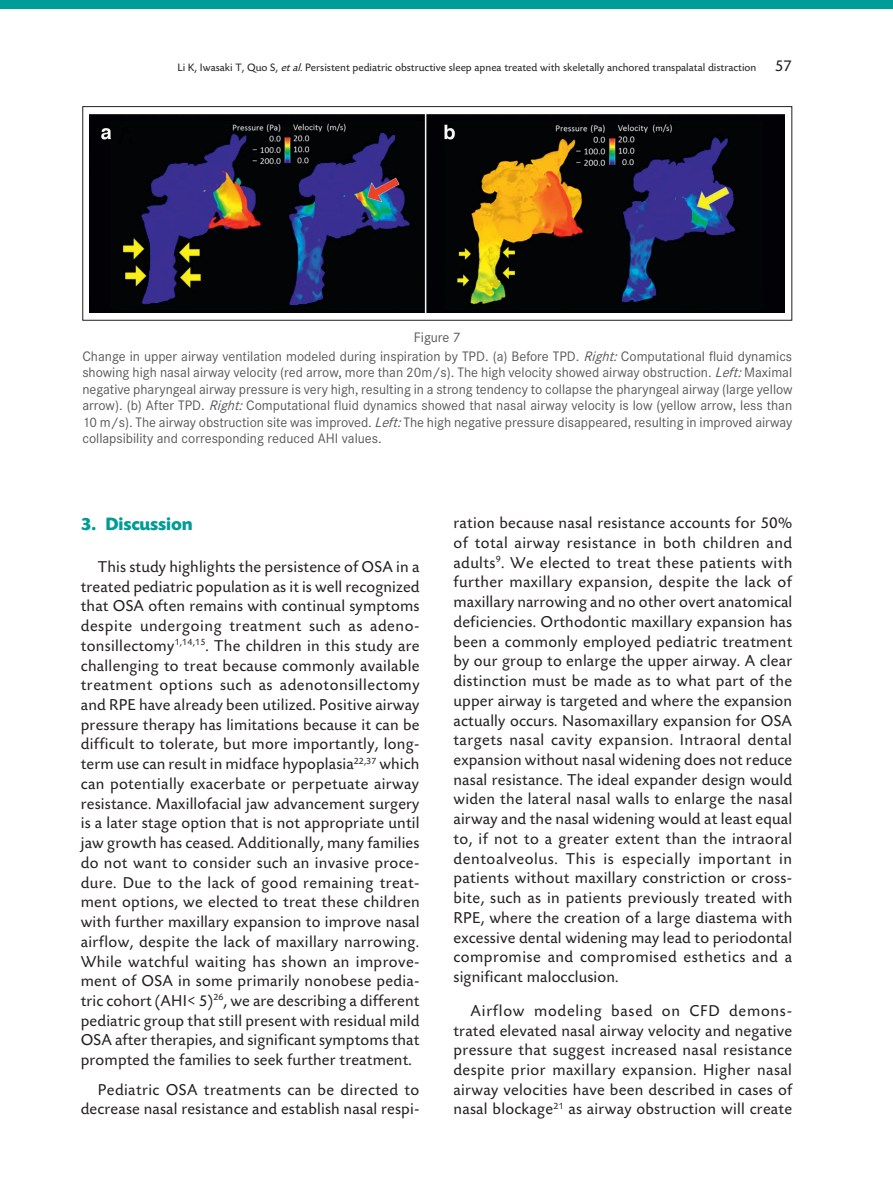
<style>
.page{position:relative;width:893px;height:1191px;background:#fff}
.page>*{position:absolute;margin:0;border:0;box-sizing:border-box;transform-origin:0 0}
.t1{font:700 18.75px "Today SB";letter-spacing:-.01em;color:#009c96}
.t2{font:16.5px/19.8px "Today SB";letter-spacing:.01em;color:#231f20;text-align:justify}
.LegendeCentre{font:14.25px/16.5px "Corporate S";color:#57585a;text-align:justify}
._00_FolioPageImpaire{font:11.25px "Today SB";color:#231f20}
.s1{font-style:italic}
.s2{font-size:16.5px}
</style>
<div class="page">
<div style="left:0;top:0;width:893px;height:9px;background:#009c96"></div>
<img style="left:90px;top:115px;width:694px;height:197px">
<div style="left:82px;top:106px;width:710px;height:215px;border:1px solid #231f20"></div>
<p class="_00_FolioPageImpaire" style="left:177px;top:61px;width:616px">Li K, Iwasaki T, Quo S, <span class="s1">etal.</span>Persistent pediatric obstructive sleep apnea treated with skeletally anchored transpalatal distraction <span class="s2">57</span></p>
<p class="LegendeCentre" style="left:414px;top:329px;width:48px">Figure 7</p>
<p class="LegendeCentre" style="left:82px;top:348px;width:712px">Change in upper airway ventilation modeled during inspiration by TPD. (a) Before TPD. <span class="s1">Right:</span>Computational fluid dynamics showing high nasal airway velocity (red arrow, more than 20m/s). The high velocity showed airway obstruction. <span class="s1">Left:</span>Maximal negative pharyngeal airway pressure is very high, resulting in a strong tendency to collapse the pharyngeal airway (large yellow arrow). (b) After TPD. <span class="s1">Right:</span>Computational fluid dynamics showed that nasal airway velocity is low (yellow arrow, less than 10 m/s). The airway obstruction site was improved. <span class="s1">Left:</span>The high negative pressure disappeared, resulting in improved airway collapsibility and corresponding reduced AHI values.</p>
<p class="t1" style="left:81px;top:513px;width:113px">3. Discussion</p>
<p class="t2" style="left:81px;top:557px;width:340px;text-indent:17px">This study highlights the persistence of OSA in a treated pediatric population as it is well recognized that OSA often remains with continual symptoms despite undergoing treatment such as adeno&shy;tonsillectomy<sup>1,14,15</sup>. The children in this study are challenging to treat because commonly available treatment options such as adenotonsillectomy and RPE have already been utilized. Positive airway pressure therapy has limitations because it can be difficult to tolerate, but more importantly, long&shy;term use can result in midface hypoplasia<sup>22,37</sup> which can potentially exacerbate or perpetuate airway resistance. Maxillofacial jaw advancement surgery is a later stage option that is not appropriate until jaw growth has ceased. Additionally, many families do not want to consider such an invasive proce&shy;dure. Due to the lack of good remaining treat&shy;ment options, we elected to treat these children with further maxillary expansion to improve nasal airflow, despite the lack of maxillary narrowing.<br>While watchful waiting has shown an improve&shy;ment of OSA in some primarily nonobese pedia&shy;tric cohort (AHI&lt; 5)<sup>26</sup>, we are describing a different pediatric group that still present with residual mild OSA after therapies, and significant symptoms that prompted the families to seek further treatment.</p>
<p class="t2" style="left:81px;top:1080px;width:340px;text-align:right">Pediatric OSA treatments can be directed to decrease nasal resistance and establish nasal respi-</p>
<p class="t2" style="left:453px;top:513px;width:340px">ration because nasal resistance accounts for 50% of total airway resistance in both children and adults<sup>9</sup>. We elected to treat these patients with further maxillary expansion, despite the lack of maxillary narrowing and no other overt anatomical deficiencies. Orthodontic maxillary expansion has been a commonly employed pediatric treatment by our group to enlarge the upper airway. A clear distinction must be made as to what part of the upper airway is targeted and where the expansion actually occurs. Nasomaxillary expansion for OSA targets nasal cavity expansion. Intraoral dental expansion without nasal widening does not reduce nasal resistance. The ideal expander design would widen the lateral nasal walls to enlarge the nasal airway and the nasal widening would at least equal to, if not to a greater extent than the intraoral dentoalveolus. This is especially important in patients without maxillary constriction or cross&shy;bite, such as in patients previously treated with RPE, where the creation of a large diastema with excessive dental widening may lead to periodontal compromise and compromised esthetics and a significant malocclusion.</p>
<p class="t2" style="left:453px;top:1001px;width:340px;text-indent:17px">Airflow modeling based on CFD demons&shy;trated elevated nasal airway velocity and negative pressure that suggest increased nasal resistance despite prior maxillary expansion. Higher nasal airway velocities have been described in cases of nasal blockage<sup>21</sup> as airway obstruction will create</p>
</div>
